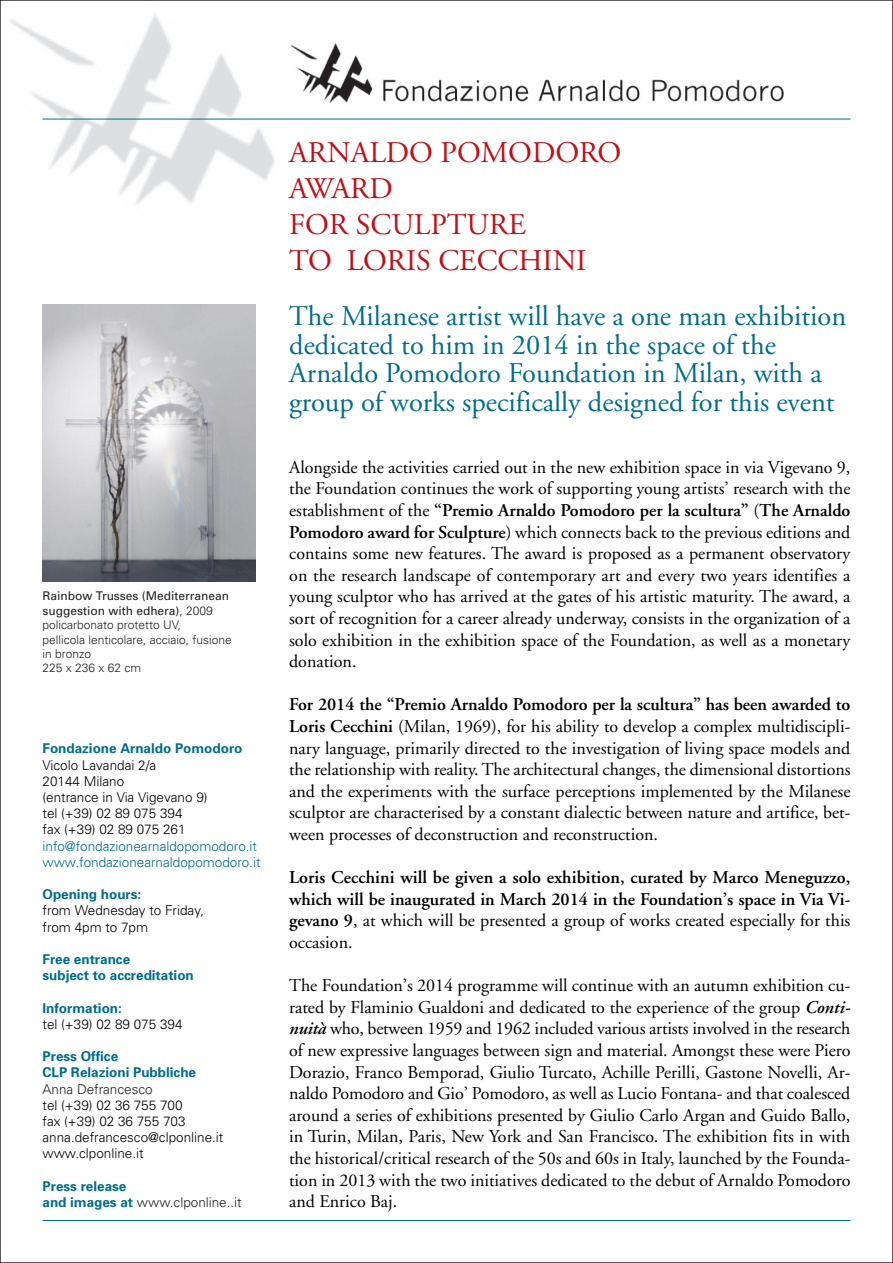
<style>
.page{position:relative;width:893px;height:1263px;background:#fff}
.page>*{position:absolute;margin:0;border:0;box-sizing:border-box;transform-origin:0 0}
.t1{font:30px/36px "Adobe Garamond";color:#be1119}
.t2{font:28.5px/28.5px "Adobe Garamond";color:#016e8a}
.t3{font:18px/21.6px "Adobe Garamond";color:#000;text-align:justify}
.t4{font:600 18px/21.6px "Adobe Garamond";color:#000;text-align:justify}
.t5{font:300 13.5px/16.2px "Univers";color:#000}
.t6{font:700 13.5px/16.2px "Univers";color:#016e8a}
.t7{font:300 13.5px/16.2px "Univers";color:#016e8a}
.t8{font:300 13.5px "Univers";color:#231f20}
.t9{font:300 12px/14.4px "Univers";color:#231f20}
.s1{font-weight:400}
.s2{font-weight:300;color:#231f20}
.s3{font-weight:600}
.s4{font-weight:600;font-style:italic}
</style>
<div class="page">
<img style="left:10px;top:14px;width:275px;height:190px">
<img style="left:285px;top:43px;width:510px;height:76px">
<img style="left:43px;top:305px;width:212px;height:276px">
<hr style="left:43px;top:119px;width:807px;height:1px;background:#016e8a">
<hr style="left:43px;top:1220px;width:807px;height:1px;background:#016e8a">
<p class="t9" style="left:43px;top:590px;width:191px"><span class="s1">Rainbow Trusses (Mediterranean suggestion with edhera)</span>, 2009 policarbonato protetto UV,<br>pellicola lenticolare, acciaio, fusione in bronzo<br>225 x 236 x 62 cm</p>
<p class="t6" style="left:43px;top:742px;width:201px">Fondazione Arnaldo Pomodoro</p>
<p class="t5" style="left:43px;top:758px;width:167px">Vicolo Lavandai 2/a<br>20144 Milano<br>(entrance in Via Vigevano 9) tel (+39) 02 89 075 394<br>fax (+39) 02 89 075 261</p>
<p class="t7" style="left:43px;top:839px;width:219px">info@fondazionearnaldopomodoro.it www.fondazionearnaldopomodoro.it</p>
<p class="t6" style="left:43px;top:887px;width:100px">Opening hours:</p>
<p class="t5" style="left:43px;top:904px;width:163px">from Wednesday to Friday, from 4pm to 7pm</p>
<p class="t6" style="left:43px;top:952px;width:153px">Free entrance<br>subject to accreditation</p>
<p class="t6" style="left:43px;top:1001px;width:81px">Information:</p>
<p class="t5" style="left:43px;top:1017px;width:141px">tel (+39) 02 89 075 394</p>
<p class="t6" style="left:43px;top:1049px;width:155px">Press Office<br>CLP Relazioni Pubbliche</p>
<p class="t8" style="left:43px;top:1084px;width:112px">Anna Defrancesco</p>
<p class="t5" style="left:43px;top:1098px;width:182px">tel (+39) 02 36 755 700<br>fax (+39) 02 36 755 703 anna.defrancesco@clponline.it www.clponline.it</p>
<p class="t6" style="left:43px;top:1179px;width:201px">Press release<br>and images at <span class="s2">www.clponline..it</span></p>
<h1 class="t1" style="left:289px;top:137px;width:334px">ARNALDO POMODORO<br>AWARD<br>FOR SCULPTURE<br>TO LORIS CECCHINI</h1>
<h2 class="t2" style="left:289px;top:304px;width:559px">The Milanese artist will have a one man exhibition dedicated to him in 2014 in the space of the Arnaldo Pomodoro Foundation in Milan, with a group of works specifically designed for this event</h2>
<p class="t3" style="left:289px;top:458px;width:563px">Alongside the activities carried out in the new exhibition space in via Vigevano 9, the Foundation continues the work of supporting young artists’ research with the establishment of the <span class="s3">“Premio Arnaldo Pomodoro per la scultura”</span> (<span class="s3">The Arnaldo Pomodoro award for Sculpture</span>) which connects back to the previous editions and contains some new features. The award is proposed as a permanent observatory on the research landscape of contemporary art and every two years identifies a young sculptor who has arrived at the gates of his artistic maturity. The award, a sort of recognition for a career already underway, consists in the organization of a solo exhibition in the exhibition space of the Foundation, as well as a monetary donation.</p>
<p class="t3" style="left:289px;top:695px;width:563px"><span class="s3">For 2014 the “Premio Arnaldo Pomodoro per la scultura” has been awarded to Loris Cecchini</span> (Milan, 1969), for his ability to develop a complex multidiscipli&shy;nary language, primarily directed to the investigation of living space models and the relationship with reality. The architectural changes, the dimensional distortions and the experiments with the surface perceptions implemented by the Milanese sculptor are characterised by a constant dialectic between nature and artifice, bet&shy;ween processes of deconstruction and reconstruction.</p>
<p class="t4" style="left:289px;top:868px;width:563px">Loris Cecchini will be given a solo exhibition, curated by Marco Meneguzzo, which will be inaugurated in March 2014 in the Foundation’s space in Via Vi&shy;gevano 9<span class="s1">, at which will be presented a group of works created especially for this occasion.</span></p>
<p class="t3" style="left:289px;top:976px;width:563px">The Foundation’s 2014 programme will continue with an autumn exhibition cu&shy;rated by Flaminio Gualdoni and dedicated to the experience of the group <span class="s4">Conti&shy;nuità</span> who, between 1959 and 1962 included various artists involved in the research of new expressive languages between sign and material. Amongst these were Piero Dorazio, Franco Bemporad, Giulio Turcato, Achille Perilli, Gastone Novelli, Ar&shy;naldo Pomodoro and Gio’ Pomodoro, as well as Lucio Fontana- and that coalesced around a series of exhibitions presented by Giulio Carlo Argan and Guido Ballo, in Turin, Milan, Paris, New York and San Francisco. The exhibition fits in with the historical/critical research of the 50s and 60s in Italy, launched by the Founda&shy;tion in 2013 with the two initiatives dedicated to the debut of Arnaldo Pomodoro and Enrico Baj.</p>
</div>
